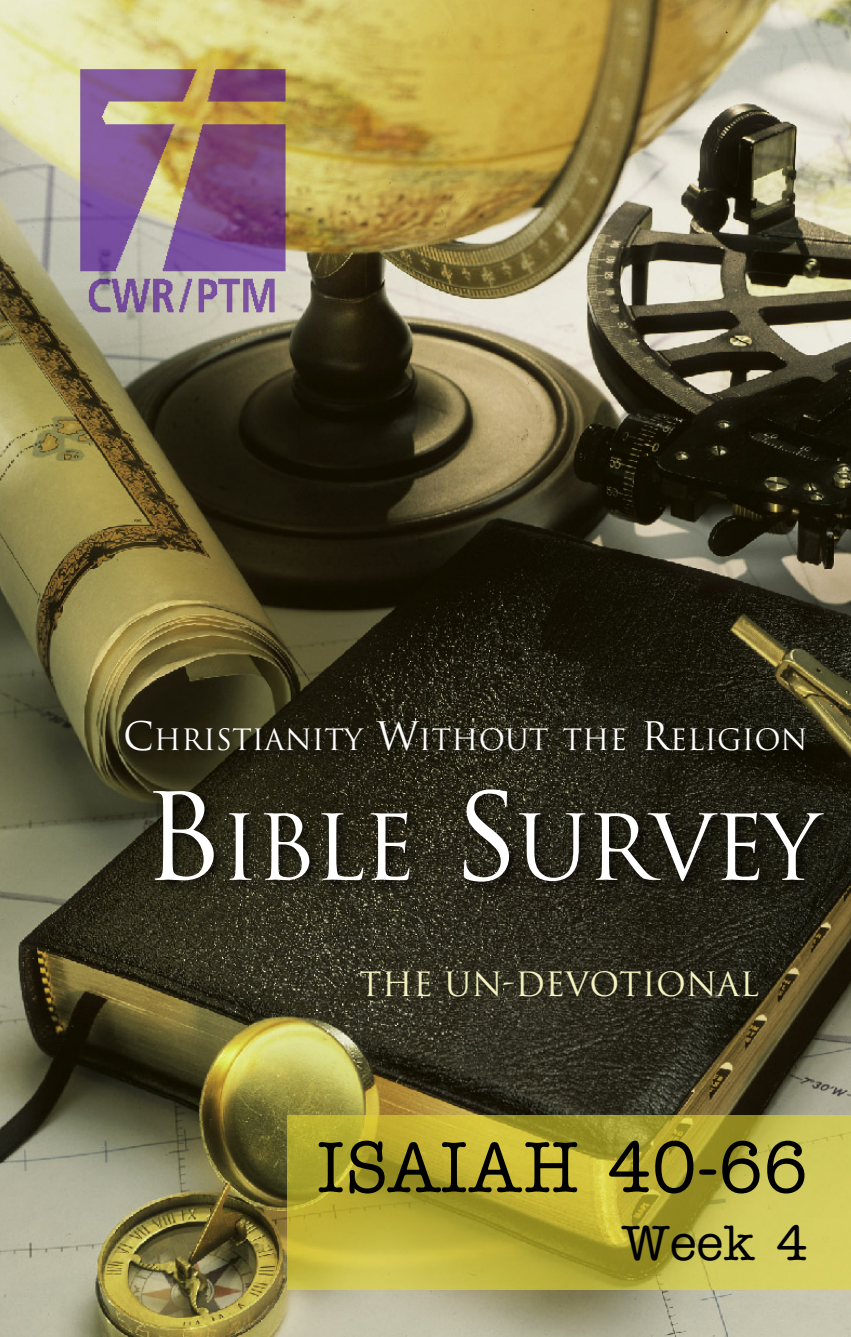
<style>
.page{position:relative;width:851px;height:1337px;background:#fff}
.page>*{position:absolute;margin:0;border:0;box-sizing:border-box;transform-origin:0 0}
.t1{font:88.2px "Trajan";letter-spacing:-.035em;color:#fff}
.t2{font:500 72px "American Typewriter";color:#000;scale:.94 1}
.t3{font:500 49.5px "American Typewriter";color:#000}
.t4{font:32.62px "Trajan";color:#f6f3c1}
.t5{font:28.8px "Trajan";color:#fff}
.s1{font-size:38.25px}
.s2{font-size:117.67px}
</style>
<div class="page">
<img style="left:0;top:0;width:850px;height:1336px">
<img style="left:52px;top:678px;width:798px;height:270px">
<img style="left:66px;top:54px;width:237px;height:268px">
<img style="left:287px;top:1115px;width:563px;height:174px">
<p class="t5" style="left:123px;top:723px;width:686px"><span class="s1">C</span>HRISTIANITY <span class="s1">W</span>ITHOUT THE <span class="s1">R</span>ELIGION</p>
<h1 class="t1" style="left:142px;top:797px;width:679px"><span class="s2">B</span>IBLE <span class="s2">S</span>URVEY</h1>
<p class="t4" style="left:359px;top:965px;width:401px">THE UN-DEVOTIONAL</p>
<h2 class="t2" style="left:317px;top:1142px;width:523px">ISAIAH 40-66</h2>
<h3 class="t3" style="left:622px;top:1225px;width:187px">Week 4</h3>
</div>
